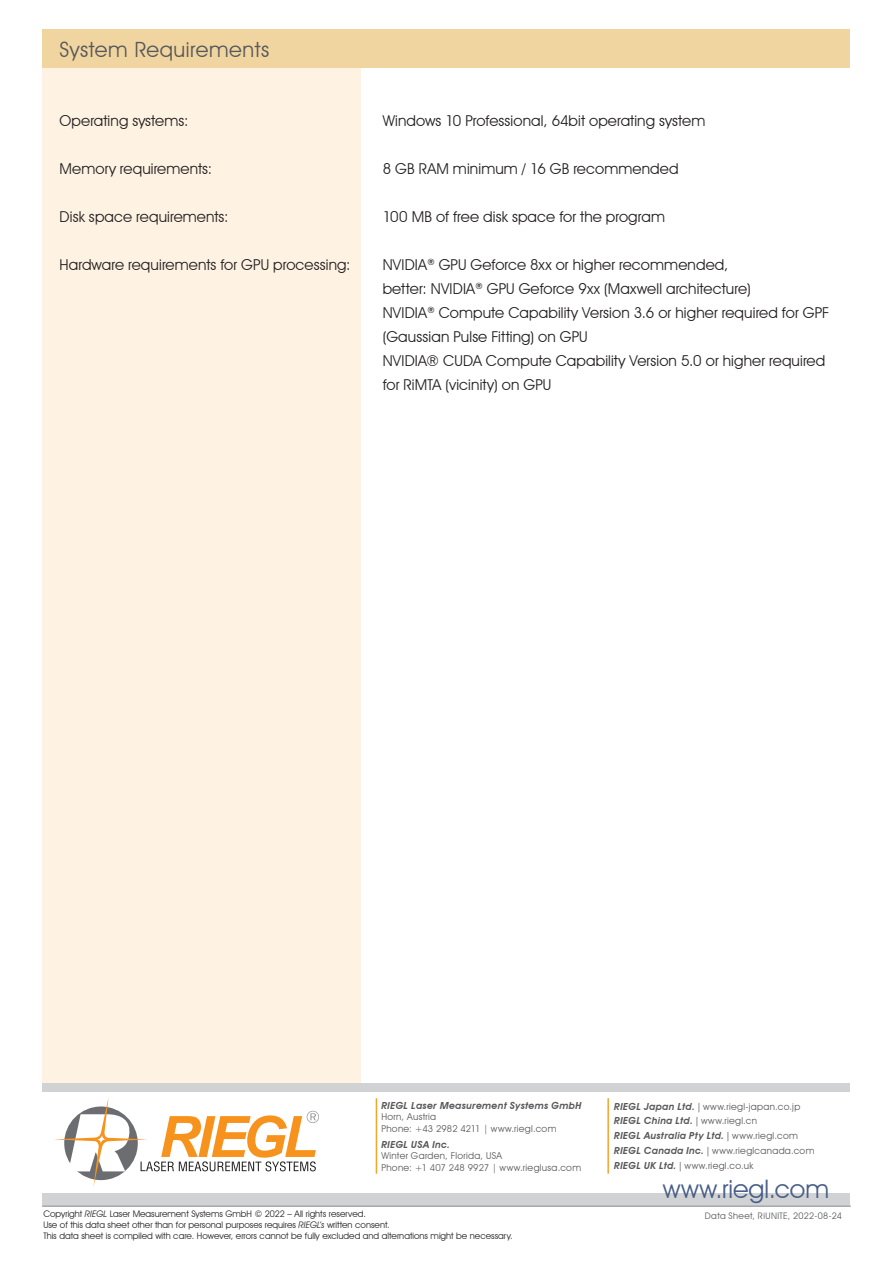
<style>
.page{position:relative;width:893px;height:1263px;background:#fff}
.page>*{position:absolute;margin:0;border:0;box-sizing:border-box;transform-origin:0 0}
.t1{font:25.5px "Avant Garde IT Cby BT";color:#485e88}
.t2{font:21px "Avant Garde IT Cby BT";letter-spacing:.025em;color:#57585a}
.t3{font:15px/24px "Avant Garde IT Cby BT";letter-spacing:.01em;color:#231f20}
.t4{font:italic 600 9.75px/14.7px "Avant Garde IT Cby BT";letter-spacing:.025em;color:#57585a}
.t5{font:9.45px/11.7px "Avant Garde IT Cby BT";letter-spacing:.035em;color:#57585a}
.t6{font:9px/10.8px "Avant Garde IT Cby BT";color:#231f20}
.t7{font:9px "Avant Garde IT Cby BT";letter-spacing:.04em;color:#57585a}
.s1{font-style:italic}
.s2{font-weight:600;font-style:italic;font-size:9.75px}
.s3{font-family:"Minion Pro"}
.s4{font-family:"Minion Pro";font-weight:400;font-style:normal;font-size:9.45px}
.s5{font-weight:400;font-style:normal;font-size:9.45px}
</style>
<div class="page">
<div style="left:43px;top:52px;width:318px;height:1034px;background:#fef2e3"></div>
<div style="left:43px;top:30px;width:807px;height:38px;background:#f1d5a1"></div>
<div style="left:43px;top:1194px;width:807px;height:13px;background:#d1d2d4"></div>
<hr style="left:43px;top:1205px;width:807px;height:2px;background:#a8a9ad">
<div style="left:43px;top:1083px;width:807px;height:9px;background:#d1d2d4"></div>
<hr style="left:607px;top:1098px;width:2px;height:76px;background:#f3a62d">
<hr style="left:376px;top:1098px;width:1px;height:76px;background:#f3a62d">
<svg style="left:54px;top:1098px;width:265px;height:89px"></svg>
<h2 class="t2" style="left:60px;top:37px;width:211px">System Requirements</h2>
<p class="t3" style="left:60px;top:109px;width:130px">Operating systems:</p>
<p class="t3" style="left:383px;top:109px;width:324px">Windows 10 Professional, 64bit operating system</p>
<p class="t3" style="left:60px;top:157px;width:154px">Memory requirements:</p>
<p class="t3" style="left:383px;top:157px;width:297px">8 GB RAM minimum / 16 GB recommended</p>
<p class="t3" style="left:60px;top:205px;width:170px">Disk space requirements:</p>
<p class="t3" style="left:383px;top:205px;width:284px">100 MB of free disk space for the program</p>
<p class="t3" style="left:60px;top:253px;width:293px">Hardware requirements for GPU processing:</p>
<p class="t3" style="left:383px;top:253px;width:448px">NVIDIA<sup>®</sup> GPU Geforce 8xx or higher recommended,<br>better: NVIDIA<sup>®</sup> GPU Geforce 9xx (Maxwell architecture)<br>NVIDIA<sup>®</sup> Compute Capability Version 3.6 or higher required for GPF (Gaussian Pulse Fitting) on GPU<br>NVIDIA® CUDA Compute Capability Version 5.0 or higher required for RiMTA (vicinity) on GPU</p>
<p class="t4" style="left:381px;top:1098px;width:201px">RIEGL Laser Measurement Systems GmbH</p>
<p class="t5" style="left:381px;top:1111px;width:177px">Horn, Austria<br>Phone: +43 2982 4211 | www.riegl.com</p>
<p class="t4" style="left:381px;top:1137px;width:70px">RIEGL USA Inc.</p>
<p class="t5" style="left:381px;top:1150px;width:201px">Winter Garden, Florida, USA<br>Phone: +1 407 248 9927 | www.rieglusa.com</p>
<p class="t6" style="left:43px;top:1208px;width:471px">Copyright <span class="s1">RIEGL</span> Laser Measurement Systems GmbH © 2022 – All rights reserved.<br>Use of this data sheet other than for personal purposes requires <span class="s1">RIEGL’s</span> written consent.<br>This data sheet is compiled with care. However, errors cannot be fully excluded and alternations might be necessary.</p>
<p class="t5" style="left:614px;top:1100px;width:188px"><span class="s2">RIEGL Japan Ltd.</span> <span class="s3">|</span> www.riegl-japan.co.jp</p>
<p class="t4" style="left:614px;top:1113px;width:185px">RIEGL China Ltd. <span class="s4">|</span> <span class="s5">www.riegl.cn<br></span>RIEGL Australia Pty Ltd. <span class="s4">|</span> <span class="s5">www.riegl.com</span></p>
<p class="t5" style="left:614px;top:1143px;width:202px;line-height:14.7px"><span class="s2">RIEGL Canada Inc.</span> <span class="s3">|</span> www.rieglcanada.com<br><span class="s2">RIEGL UK Ltd.</span> <span class="s3">|</span> www.riegl.co.uk</p>
<h1 class="t1" style="left:663px;top:1173px;width:168px">www.riegl.com</h1>
<p class="t7" style="left:705px;top:1211px;width:139px">Data Sheet, RiUNITE, 2022-08-24</p>
</div>
